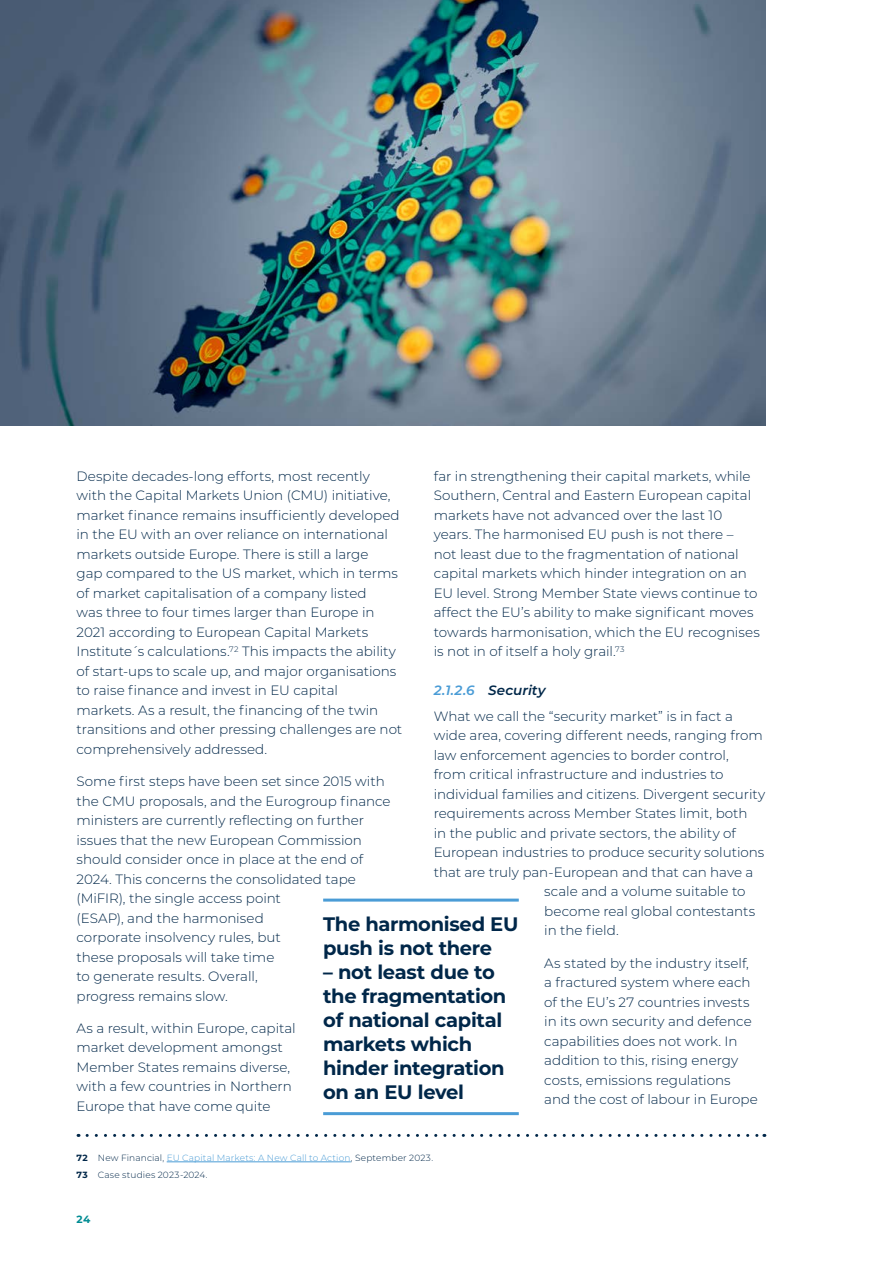
<style>
.page{position:relative;width:893px;height:1263px;background:#fff}
.page>*{position:absolute;margin:0;border:0;box-sizing:border-box;transform-origin:0 0}
.t1{font:700 19.5px/24px "Montserrat";letter-spacing:-.02em;color:#002749}
.t2{font:300 13.5px/19.5px "Montserrat";color:#002749}
.t3{font:700 10.5px "Montserrat";color:#008c93}
.t4{font:300 9px/17px "Montserrat";letter-spacing:.02em;color:#002749}
.s1{font-weight:600;font-style:italic;color:#4a9cd6}
.s2{font-weight:600;font-style:italic}
.s3{font-weight:700}
.s4{color:#4a9cd6}
</style>
<div class="page">
<svg style="left:87px;top:1134px;width:678px;height:3px"></svg>
<hr style="left:167px;top:1161px;width:184px;height:1px;background:#4a9cd6">
<img style="left:0;top:0;width:765px;height:425px">
<hr style="left:323px;top:898px;width:196px;height:3px;background:#4a9cd6">
<hr style="left:323px;top:1112px;width:196px;height:3px;background:#4a9cd6">
<p class="t2" style="left:77px;top:466px;width:327px">Despite decades-long efforts, most recently with the Capital Markets Union (CMU) initiative, market finance remains insufficiently developed in the EU with an over reliance on international markets outside Europe. There is still a large<br>gap compared to the US market, which in terms of market capitalisation of a company listed<br>was three to four times larger than Europe in 2021 according to European Capital Markets Institute´s calculations.<sup>72</sup> This impacts the ability of start-ups to scale up, and major organisations to raise finance and invest in EU capital<br>markets. As a result, the financing of the twin transitions and other pressing challenges are not comprehensively addressed.</p>
<p class="t2" style="left:77px;top:771px;width:316px">Some first steps have been set since 2015 with the CMU proposals, and the Eurogroup finance ministers are currently reflecting on further issues that the new European Commission should consider once in place at the end of 2024. This concerns the consolidated tape (MiFIR), the single access point<br>(ESAP), and the harmonised<br>corporate insolvency rules, but<br>these proposals will take time<br>to generate results. Overall,<br>progress remains slow.</p>
<p class="t2" style="left:77px;top:1018px;width:221px">As a result, within Europe, capital market development amongst<br>Member States remains diverse, with a few countries in Northern<br>Europe that have come quite</p>
<p class="t2" style="left:434px;top:466px;width:328px">far in strengthening their capital markets, while Southern, Central and Eastern European capital markets have not advanced over the last 10 years. The harmonised EU push is not there –<br>not least due to the fragmentation of national capital markets which hinder integration on an EU level. Strong Member State views continue to affect the EU’s ability to make significant moves towards harmonisation, which the EU recognises is not in of itself a holy grail.<sup>73</sup></p>
<p class="t2" style="left:434px;top:677px;width:301px;line-height:26px"><span class="s1">2.1.2.6</span> <span class="s2">Security<br></span>What we call the “security market” is in fact a</p>
<p class="t2" style="left:434px;top:725px;width:331px">wide area, covering different needs, ranging from</p>
<p class="t2" style="left:434px;top:745px;width:297px">law enforcement agencies to border control,</p>
<p class="t2" style="left:434px;top:764px;width:291px">from critical infrastructure and industries to</p>
<p class="t2" style="left:434px;top:784px;width:333px">individual families and citizens. Divergent security</p>
<p class="t2" style="left:434px;top:803px;width:315px">requirements across Member States limit, both</p>
<p class="t2" style="left:434px;top:823px;width:304px">in the public and private sectors, the ability of</p>
<p class="t2" style="left:434px;top:842px;width:332px">European industries to produce security solutions</p>
<p class="t2" style="left:434px;top:862px;width:321px">that are truly pan-European and that can have a</p>
<p class="t2" style="left:544px;top:881px;width:203px">scale and a volume suitable to</p>
<p class="t2" style="left:544px;top:901px;width:212px">become real global contestants</p>
<p class="t2" style="left:544px;top:920px;width:76px">in the field.</p>
<p class="t2" style="left:544px;top:953px;width:215px">As stated by the industry itself, a fractured system where each of the EU’s 27 countries invests in its own security and defence capabilities does not work. In addition to this, rising energy costs, emissions regulations and the cost of labour in Europe</p>
<h1 class="t1" style="left:323px;top:911px;width:197px">The harmonised EU push is not there</h1>
<h1 class="t1" style="left:323px;top:959px;width:185px">– not least due to the fragmentation of national capital markets which hinder integration on an EU level</h1>
<p class="t4" style="left:77px;top:1149px;width:358px"><span class="s3">72</span> New Financial, <span class="s4">EU Capital Markets: A New Call to Action</span>, September 2023.<br><span class="s3">73</span> Case studies 2023-2024.</p>
<p class="t3" style="left:77px;top:1211px;width:15px">24</p>
</div>
